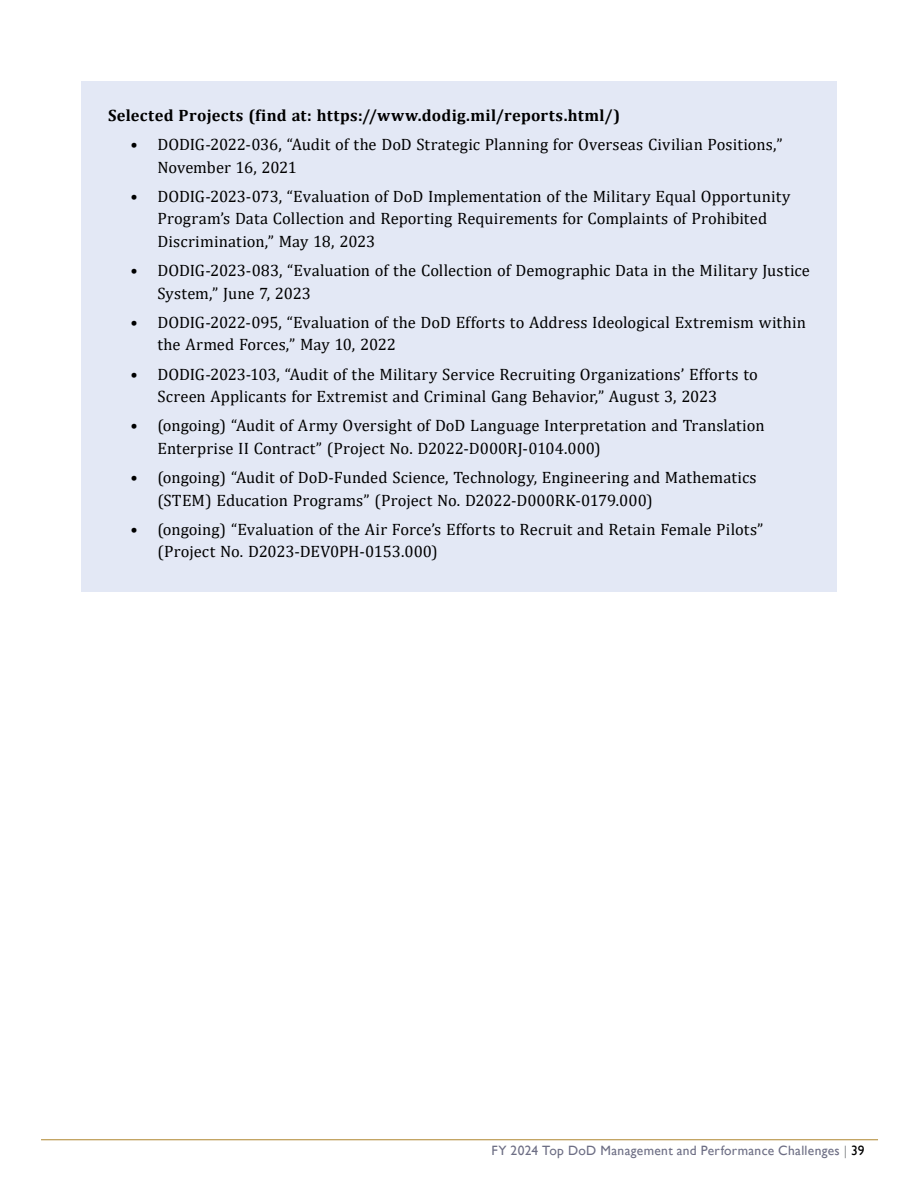
<style>
.page{position:relative;width:918px;height:1188px;background:#fff}
.page>*{position:absolute;margin:0;border:0;box-sizing:border-box;transform-origin:0 0}
.t1{font:16.5px/22.5px "Cambria";letter-spacing:.005em;color:#000}
.Heading_6{font:700 16.5px "Cambria";letter-spacing:.02em;color:#000}
.t2{font:13.5px "Gill Sans";letter-spacing:.025em;color:#6d6e84}
.s1{color:#939598}
.s2{color:#000}
</style>
<div class="page">
<hr style="left:41px;top:1139px;width:837px;height:1px;background:#ae852d">
<div style="left:81px;top:81px;width:756px;height:510px;background:#e3e8f5"></div>
<p class="Heading_6" style="left:108px;top:104px;width:514px">Selected Projects (find at: https://www.dodig.mil/reports.html/)</p>
<p class="t1" style="left:158px;top:133px;width:627px;text-indent:-27px">• DODIG-2022-036, “Audit of the DoD Strategic Planning for Overseas Civilian Positions,”<br>November 16, 2021</p>
<p class="t1" style="left:158px;top:185px;width:634px;text-indent:-27px">• DODIG-2023-073, “Evaluation of DoD Implementation of the Military Equal Opportunity<br>Program’s Data Collection and Reporting Requirements for Complaints of Prohibited<br>Discrimination,” May 18, 2023</p>
<p class="t1" style="left:158px;top:259px;width:654px;text-indent:-27px">• DODIG-2023-083, “Evaluation of the Collection of Demographic Data in the Military Justice<br>System,” June 7, 2023</p>
<p class="t1" style="left:158px;top:311px;width:650px;text-indent:-27px">• DODIG-2022-095, “Evaluation of the DoD Efforts to Address Ideological Extremism within the Armed Forces,” May 10, 2022</p>
<p class="t1" style="left:158px;top:363px;width:602px;text-indent:-27px">• DODIG-2023-103, “Audit of the Military Service Recruiting Organizations’ Efforts to<br>Screen Applicants for Extremist and Criminal Gang Behavior,” August 3, 2023</p>
<p class="t1" style="left:158px;top:414px;width:609px;text-indent:-27px">• (ongoing) “Audit of Army Oversight of DoD Language Interpretation and Translation<br>Enterprise II Contract” (Project No. D2022-D000RJ-0104.000)</p>
<p class="t1" style="left:158px;top:466px;width:601px;text-indent:-27px">• (ongoing) “Audit of DoD-Funded Science, Technology, Engineering and Mathematics (STEM) Education Programs” (Project No. D2022-D000RK-0179.000)</p>
<p class="t1" style="left:158px;top:518px;width:607px;text-indent:-27px">• (ongoing) “Evaluation of the Air Force’s Efforts to Recruit and Retain Female Pilots” (Project No. D2023-DEV0PH-0153.000)</p>
<p class="t2" style="left:491px;top:1142px;width:375px">FY 2024 Top DoD Management and Performance Challenges <span class="s1">|</span> <span class="s2">39</span></p>
</div>
